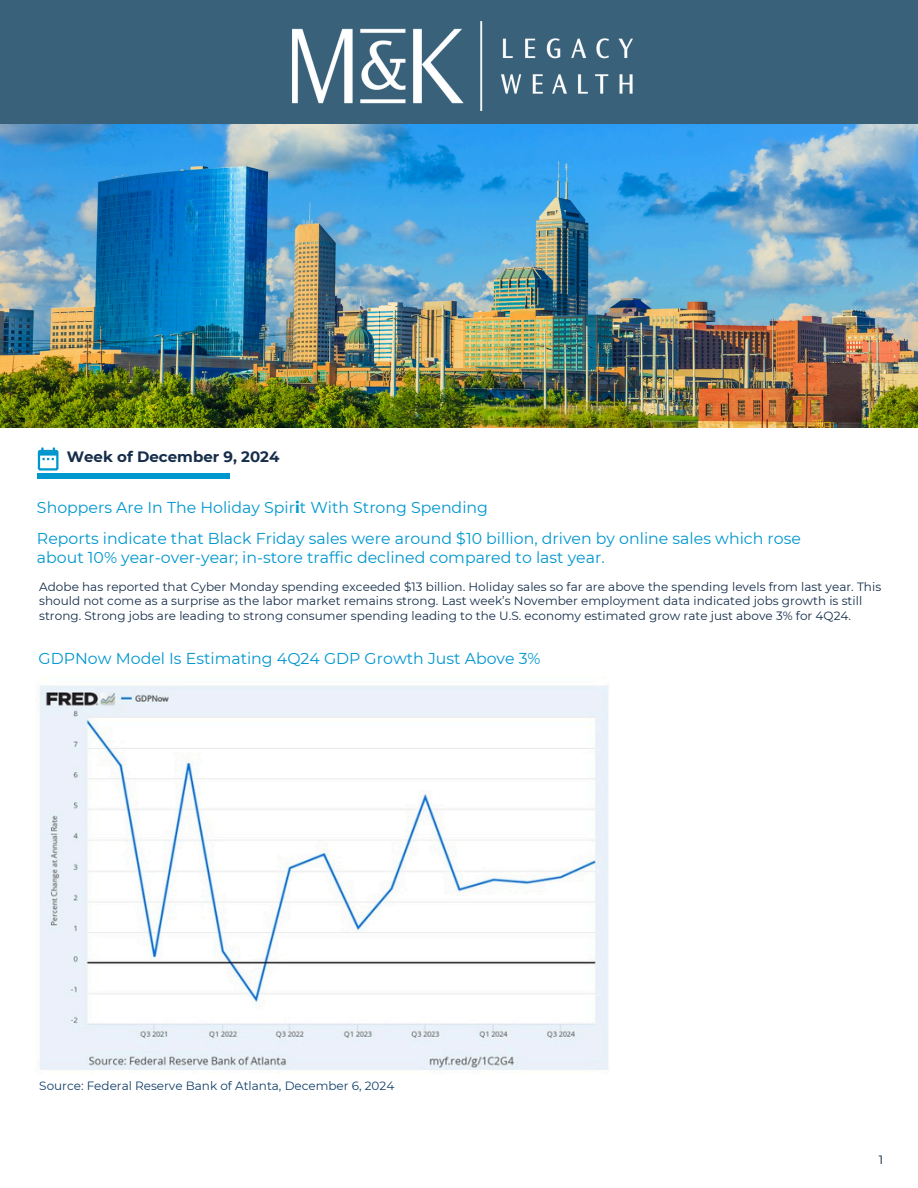
<style>
.page{position:relative;width:918px;height:1188px;background:#fff}
.page>*{position:absolute;margin:0;border:0;box-sizing:border-box;transform-origin:0 0}
.t1{font:15.75px/31.5px "Montserrat";color:#0097ce}
.t2{font:700 15px "Montserrat";color:#162d4a}
.t3{font:12px/14.7px "Montserrat";letter-spacing:.005em;color:#152d4a}
.t4{font:12px "Montserrat";color:#123e68}
.t5{font:12px "Montserrat";color:#00182f}
.s1{font-weight:700}
</style>
<div class="page">
<svg style="left:38px;top:448px;width:21px;height:23px"></svg>
<hr style="left:38px;top:474px;width:192px;height:4px;background:#0097ce">
<img style="left:39px;top:685px;width:570px;height:385px">
<div style="left:0;top:0;width:918px;height:332px;background:#3a617a"></div>
<img style="left:292px;top:22px;width:340px;height:89px">
<img style="left:0;top:125px;width:918px;height:303px">
<p class="t2" style="left:67px;top:448px;width:214px">Week of December 9, 2024</p>
<p class="t1" style="left:37px;top:491px;width:765px">Shoppers Are In The Holiday Spir<span class="s1">i</span>t With Strong Spending<br>Reports indicate that Black Friday sales were around $10 billion, driven by online sales which rose</p>
<p class="t1" style="left:37px;top:542px;width:569px">about 10% year-over-year; in-store traffic declined compared to last year.</p>
<p class="t3" style="left:39px;top:579px;width:844px">Adobe has reported that Cyber Monday spending exceeded $13 billion. Holiday sales so far are above the spending levels from last year. This should not come as a surprise as the labor market remains strong. Last week’s November employment data indicated jobs growth is still strong. Strong jobs are leading to strong consumer spending leading to the U.S. economy estimated grow rate just above 3% for 4Q24.</p>
<p class="t1" style="left:39px;top:642px;width:504px">GDPNow Model Is Estimating 4Q24 GDP Growth Just Above 3%</p>
<p class="t4" style="left:39px;top:1078px;width:357px">Source: Federal Reserve Bank of Atlanta, December 6, 2024</p>
<p class="t5" style="left:879px;top:1153px;width:6px">1</p>
</div>
